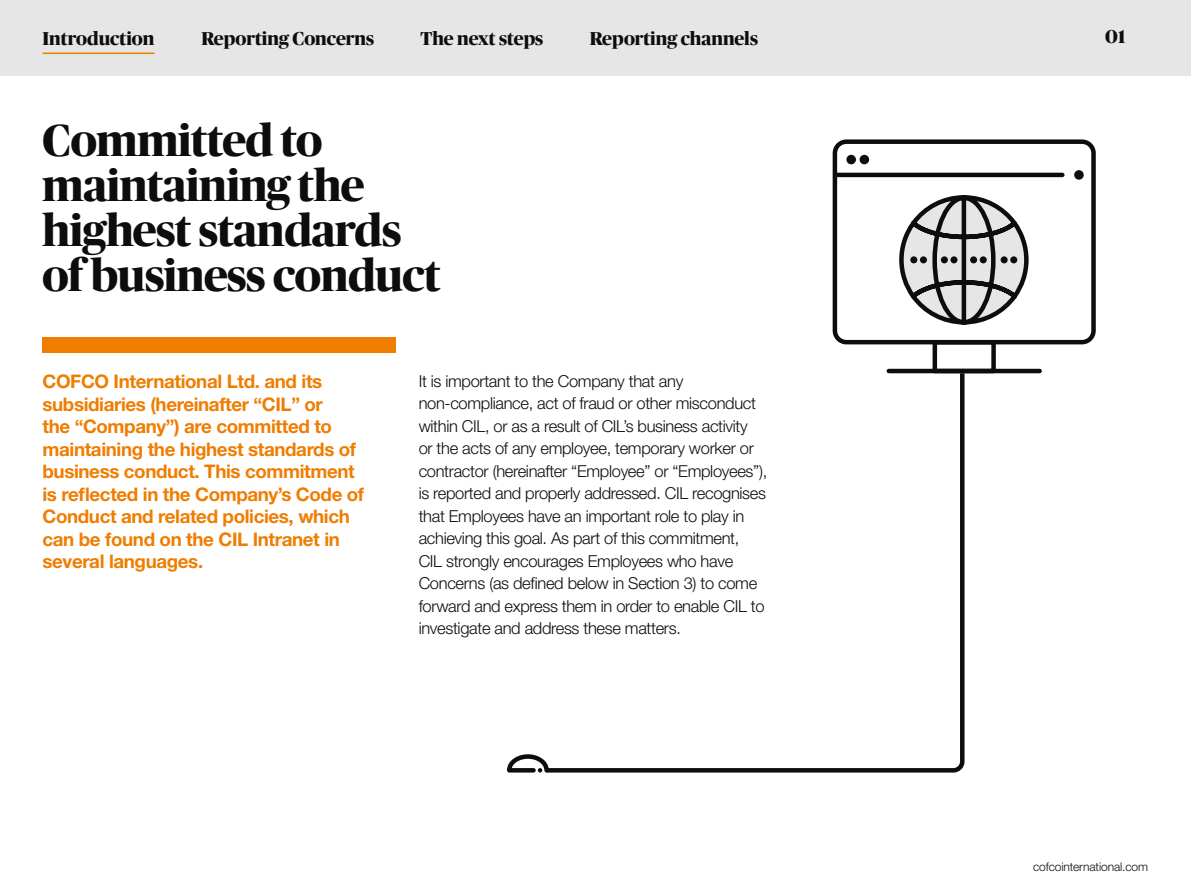
<style>
.page{position:relative;width:1191px;height:893px;background:#fff}
.page>*{position:absolute;margin:0;border:0;box-sizing:border-box;transform-origin:0 0}
.t1{font:700 45px/45px "Publico Banner Web";letter-spacing:-.01em;color:#0d0d0d}
.t2{font:700 18.75px/22.5px "Helvetica Neue LT Std";letter-spacing:-.02em;color:#ef7d00}
.t3{font:700 18.75px "Publico Banner Web";color:#0d0d0d}
.t4{font:300 16.5px/22.5px "Helvetica Neue LT Std";letter-spacing:-.02em;color:#0d0d0d}
.t5{font:300 12px "Helvetica Neue LT Std";letter-spacing:-.01em;color:#0d0d0d}
</style>
<div class="page">
<div style="left:0;top:0;width:1191px;height:75px;background:#e6e6e6"></div>
<div style="left:832px;top:139px;width:263px;height:205px;border:4px solid #0d0d0d;border-radius:12px"></div>
<hr style="left:836px;top:173px;width:226px;height:4px;background:#0d0d0d">
<div style="left:860px;top:156px;width:8px;height:8px;background:#0d0d0d;border-radius:50%"></div>
<div style="left:859px;top:155px;width:10px;height:9px;border:2px solid #0d0d0d;border-radius:50%"></div>
<div style="left:932px;top:340px;width:63px;height:33px;border:4px solid #0d0d0d"></div>
<hr style="left:888px;top:369px;width:151px;height:4px;background:#0d0d0d">
<svg style="left:899px;top:195px;width:130px;height:130px"></svg>
<div style="left:847px;top:156px;width:8px;height:8px;background:#0d0d0d;border-radius:50%"></div>
<div style="left:846px;top:155px;width:10px;height:9px;border:2px solid #0d0d0d;border-radius:50%"></div>
<div style="left:1075px;top:171px;width:8px;height:8px;background:#0d0d0d;border-radius:50%"></div>
<div style="left:1074px;top:170px;width:9px;height:10px;border:2px solid #0d0d0d;border-radius:50%"></div>
<div style="left:950px;top:256px;width:7px;height:7px;background:#0d0d0d;border-radius:50%"></div>
<div style="left:920px;top:256px;width:7px;height:7px;background:#0d0d0d;border-radius:50%"></div>
<div style="left:940px;top:256px;width:8px;height:7px;background:#0d0d0d;border-radius:50%"></div>
<div style="left:910px;top:256px;width:7px;height:7px;background:#0d0d0d;border-radius:50%"></div>
<div style="left:970px;top:256px;width:7px;height:7px;background:#0d0d0d;border-radius:50%"></div>
<div style="left:1000px;top:256px;width:7px;height:7px;background:#0d0d0d;border-radius:50%"></div>
<div style="left:979px;top:256px;width:7px;height:7px;background:#0d0d0d;border-radius:50%"></div>
<div style="left:1010px;top:256px;width:7px;height:7px;background:#0d0d0d;border-radius:50%"></div>
<svg style="left:551px;top:369px;width:415px;height:404px"></svg>
<svg style="left:507px;top:754px;width:44px;height:19px"></svg>
<div style="left:43px;top:338px;width:353px;height:15px;background:#ef7d00"></div>
<hr style="left:43px;top:53px;width:111px;height:1px;background:#ef7d00">
<p class="t3" style="left:43px;top:25px;width:113px">Introduction</p>
<p class="t3" style="left:201px;top:25px;width:174px">Reporting Concerns</p>
<p class="t3" style="left:420px;top:25px;width:124px">The next steps</p>
<p class="t3" style="left:589px;top:25px;width:170px">Reporting channels</p>
<h1 class="t1" style="left:43px;top:115px;width:399px">Committed to maintaining the highest standards of business conduct</h1>
<p class="t2" style="left:43px;top:370px;width:323px">COFCO International Ltd. and its subsidiaries (hereinafter “CIL” or<br>the “Company”) are committed to maintaining the highest standards of business conduct. This commitment is reflected in the Company’s Code of Conduct and related policies, which can be found on the CIL Intranet in several languages.</p>
<p class="t4" style="left:419px;top:369px;width:350px">It is important to the Company that any non-compliance, act of fraud or other misconduct within CIL, or as a result of CIL’s business activity<br>or the acts of any employee, temporary worker or contractor (hereinafter “Employee” or “Employees”), is reported and properly addressed. CIL recognises that Employees have an important role to play in achieving this goal. As part of this commitment,<br>CIL strongly encourages Employees who have Concerns (as defined below in Section 3) to come forward and express them in order to enable CIL to investigate and address these matters.</p>
<p class="t3" style="left:1105px;top:23px;width:22px">01</p>
<p class="t5" style="left:1033px;top:859px;width:117px">cofcointernational.com</p>
</div>
